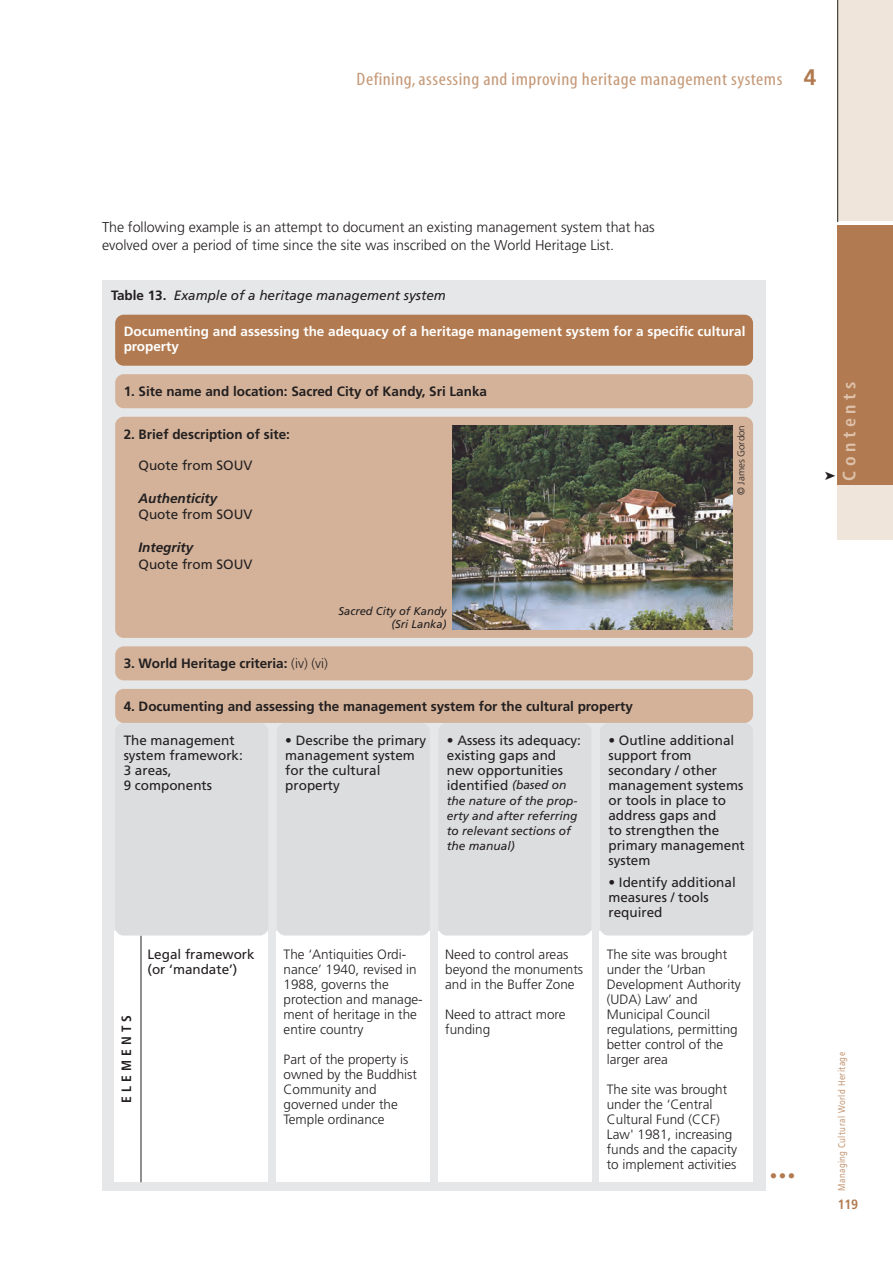
<style>
.page{position:relative;width:893px;height:1263px;background:#fff}
.page>*{position:absolute;margin:0;border:0;box-sizing:border-box;transform-origin:0 0}
.t1{font:condensed 18px "Myriad";letter-spacing:.025em;color:#c59a79;scale:1.1 1}
.t2{font:700 condensed 18px "Frutiger";letter-spacing:.25em;color:#ddc1aa}
.t3{font:15px "Frutiger";color:#b27a50}
.t4{font:300 14.25px/18px "Frutiger";color:#231f20}
.t5{font:300 13.5px/15px "Frutiger";color:#231f20}
.t6{font:13.5px/15px "Frutiger";color:#231f20}
.t7{font:700 13.5px "Frutiger";color:#231f20}
.t8{font:700 13.5px/15px "Frutiger";color:#fff}
.t9{font:italic 13.5px "Frutiger";color:#231f20}
.t10{font:italic 700 13.5px "Frutiger";color:#231f20}
.t11{font:700 condensed 13.5px "Frutiger";letter-spacing:.3em;color:#231f20}
.t12{font:700 condensed 13.5px "Frutiger";color:#b27a50}
.t13{font:italic 12px/15px "Frutiger";color:#231f20}
.t14{font:italic 11.25px/13.5px "Frutiger";color:#231f20;text-align:right}
.t15{font:9.75px "Frutiger";letter-spacing:.05em;color:#c59a79;scale:.8 1}
.t16{font:300 9.75px "Frutiger";color:#231f20}
.s1{font-family:"Frutiger";font-weight:700;font-stretch:normal;font-size:22.5px;color:#b27a50}
.s2{font-weight:700;font-style:normal}
.s3{font-weight:300}
.s4{font-style:italic;font-size:12px}
</style>
<div class="page">
<div style="left:838px;top:485px;width:55px;height:55px;background:#f0e5da"></div>
<div style="left:838px;top:225px;width:55px;height:260px;background:#b27a50"></div>
<div style="left:838px;top:0;width:55px;height:221px;background:#f0e5da"></div>
<hr style="left:837px;top:0;width:1px;height:222px;background:#231f20">
<div style="left:102px;top:281px;width:663px;height:910px;background:#e6e7e9"></div>
<div style="left:115px;top:315px;width:638px;height:51px;background:#b27a50;border-radius:9px"></div>
<div style="left:115px;top:689px;width:638px;height:34px;background:#d3b299;border-radius:9px"></div>
<div style="left:115px;top:646px;width:638px;height:34px;background:#d3b299;border-radius:9px"></div>
<div style="left:115px;top:374px;width:638px;height:34px;background:#d3b299;border-radius:9px"></div>
<div style="left:115px;top:417px;width:638px;height:221px;background:#d3b299;border-radius:9px"></div>
<img style="left:452px;top:425px;width:280px;height:204px">
<div style="left:115px;top:931px;width:153px;height:251px;background:#fff"></div>
<div style="left:276px;top:931px;width:153px;height:251px;background:#fff"></div>
<div style="left:438px;top:931px;width:153px;height:251px;background:#fff"></div>
<div style="left:600px;top:931px;width:153px;height:251px;background:#fff"></div>
<hr style="left:141px;top:935px;width:1px;height:247px;background:#231f20">
<div style="left:115px;top:723px;width:153px;height:212px;background:#dcdddf;border-radius:9px"></div>
<div style="left:277px;top:723px;width:153px;height:212px;background:#dcdddf;border-radius:9px"></div>
<div style="left:438px;top:723px;width:153px;height:212px;background:#dcdddf;border-radius:9px"></div>
<div style="left:600px;top:723px;width:153px;height:212px;background:#dcdddf;border-radius:9px"></div>
<h1 class="t1" style="left:357px;top:73px;width:419px">Defining, assessing and improving heritage management systems <span class="s1">4</span></h1>
<p class="t4" style="left:102px;top:219px;width:554px">The following example is an attempt to document an existing management system that has evolved over a period of time since the site was inscribed on the World Heritage List.</p>
<p class="t9" style="left:111px;top:290px;width:336px"><span class="s2">Table 13.</span> Example of a heritage management system</p>
<p class="t8" style="left:124px;top:325px;width:623px">Documenting and assessing the adequacy of a heritage management system for a specific cultural property</p>
<p class="t7" style="left:124px;top:386px;width:365px">1. Site name and location: Sacred City of Kandy, Sri Lanka</p>
<p class="t7" style="left:124px;top:428px;width:168px">2. Brief description of site:</p>
<p class="t6" style="left:139px;top:459px;width:115px">Quote from SOUV</p>
<p class="t10" style="left:139px;top:493px;width:80px">Authenticity</p>
<p class="t6" style="left:139px;top:508px;width:115px">Quote from SOUV</p>
<p class="t10" style="left:139px;top:542px;width:56px">Integrity</p>
<p class="t6" style="left:139px;top:558px;width:115px">Quote from SOUV</p>
<p class="t14" style="left:338px;top:605px;width:110px">Sacred City of Kandy (Sri Lanka)</p>
<p class="t7" style="left:124px;top:658px;width:206px">3. World Heritage criteria: <span class="s3">(iv) (vi)</span></p>
<p class="t7" style="left:124px;top:700px;width:511px">4. Documenting and assessing the management system for the cultural property</p>
<p class="t16" style="left:737px;top:495px;width:71px;rotate:-90deg">© James Gordon</p>
<p class="t6" style="left:124px;top:733px;width:121px">The management system framework:<br>3 areas,<br>9 components</p>
<p class="t6" style="left:285px;top:733px;width:142px">• Describe the primary management system for the cultural property</p>
<p class="t6" style="left:447px;top:733px;width:136px">• Assess its adequacy: existing gaps and new opportunities identified <span class="s4">(based on</span></p>
<p class="t13" style="left:447px;top:794px;width:132px">the nature of the prop&shy;erty and after referring to relevant sections of the manual)</p>
<p class="t6" style="left:608px;top:733px;width:138px">• Outline additional support from secondary / other management systems or tools in place to address gaps and<br>to strengthen the primary management system</p>
<p class="t6" style="left:608px;top:876px;width:129px">• Identify additional measures / tools required</p>
<p class="t11" style="left:121px;top:1103px;width:89px;rotate:-90deg">ELEMENTS</p>
<p class="t6" style="left:148px;top:948px;width:109px">Legal framework (or ‘mandate’)</p>
<p class="t5" style="left:284px;top:948px;width:141px">The ‘Antiquities Ordi&shy;nance’ 1940, revised in<br>1988, governs the protection and manage&shy;ment of heritage in the entire country</p>
<p class="t5" style="left:284px;top:1053px;width:135px">Part of the property is owned by the Buddhist<br>Community and governed under the<br>Temple ordinance</p>
<p class="t5" style="left:445px;top:948px;width:139px">Need to control areas beyond the monuments and in the Buffer Zone</p>
<p class="t5" style="left:445px;top:1008px;width:122px">Need to attract more funding</p>
<p class="t5" style="left:607px;top:948px;width:136px">The site was brought under the ‘Urban<br>Development Authority (UDA) Law’ and<br>Municipal Council regulations, permitting better control of the larger area</p>
<p class="t5" style="left:607px;top:1083px;width:132px">The site was brought under the ‘Central<br>Cultural Fund (CCF)<br>Law' 1981, increasing funds and the capacity to implement activities</p>
<p class="t3" style="left:770px;top:1169px;width:27px">•••</p>
<h1 class="t2" style="left:842px;top:480px;width:100px;rotate:-90deg">Contents</h1>
<p class="t15" style="left:838px;top:1191px;width:175px;rotate:-90deg">Managing Cultural World Heritage</p>
<p class="t12" style="left:838px;top:1199px;width:22px">119</p>
</div>
